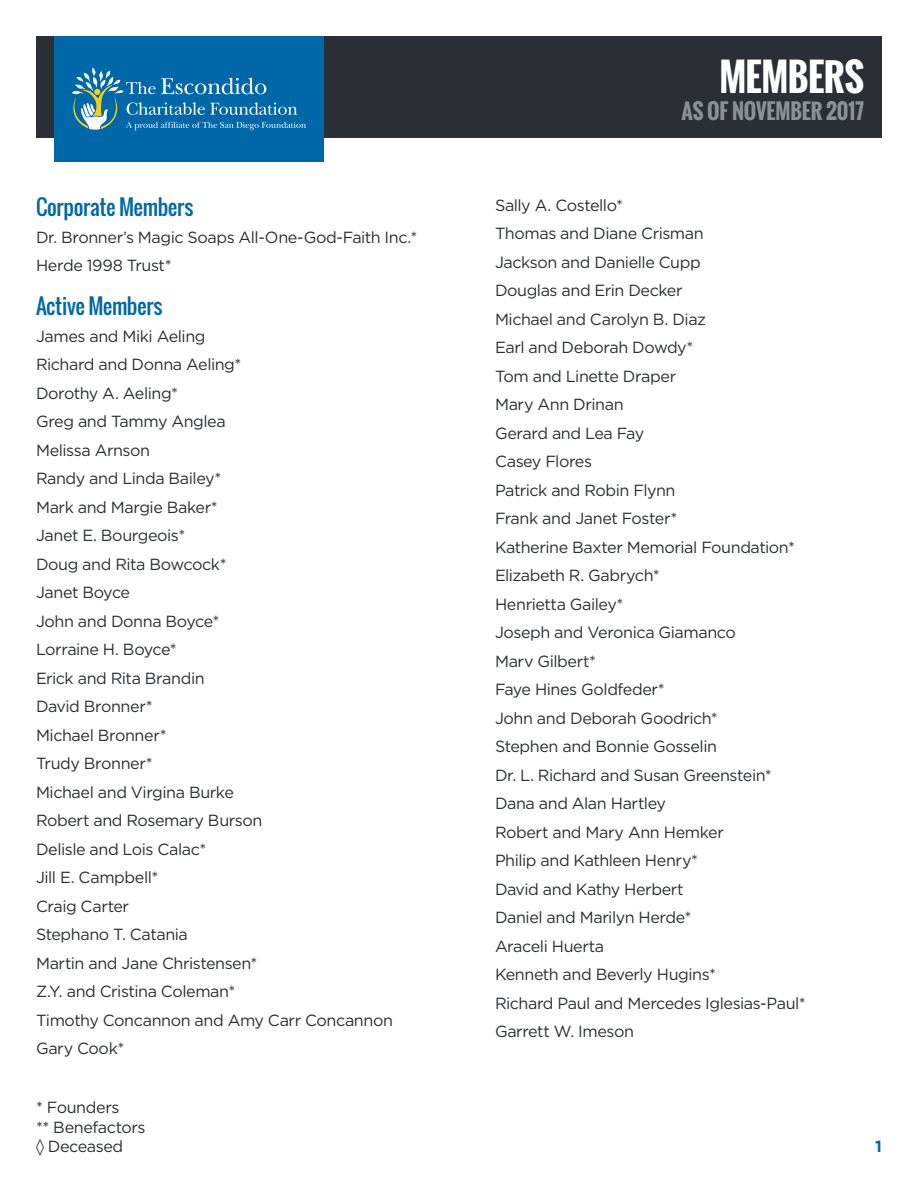
<style>
.page{position:relative;width:918px;height:1188px;background:#fff}
.page>*{position:absolute;margin:0;border:0;box-sizing:border-box;transform-origin:0 0}
.t1{font:700 37.5px "Oswald";letter-spacing:-.01em;color:#fff}
.One-Sheet_-_H2{font:21px "Oswald";letter-spacing:-.02em;color:#0068a9}
.t2{font:700 21px "Oswald";letter-spacing:-.005em;color:#899294}
.One-Sheet_-_C_-_Body{font:16.2px/19.5px "Gotham";letter-spacing:-.025em;color:#2b2e34}
.One-Sheet_-_C_-_Page{font:700 16.2px "Gotham";color:#0068a9}
</style>
<div class="page">
<div style="left:36px;top:36px;width:846px;height:102px;background:#2b2e34"></div>
<div style="left:54px;top:36px;width:270px;height:126px;background:#0068a9"></div>
<svg style="left:72px;top:68px;width:234px;height:62px"></svg>
<p class="One-Sheet_-_H2" style="left:36px;top:191px;width:159px">Corporate Members</p>
<p class="One-Sheet_-_C_-_Body" style="left:36px;top:227px;width:383px">Dr. Bronner’s Magic Soaps All-One-God-Faith Inc.*</p>
<p class="One-Sheet_-_C_-_Body" style="left:36px;top:255px;width:137px">Herde 1998 Trust*</p>
<p class="One-Sheet_-_H2" style="left:36px;top:290px;width:128px">Active Members</p>
<p class="One-Sheet_-_C_-_Body" style="left:36px;top:326px;width:171px">James and Miki Aeling</p>
<p class="One-Sheet_-_C_-_Body" style="left:36px;top:354px;width:207px">Richard and Donna Aeling*</p>
<p class="One-Sheet_-_C_-_Body" style="left:36px;top:383px;width:144px">Dorothy A. Aeling*</p>
<p class="One-Sheet_-_C_-_Body" style="left:36px;top:411px;width:191px">Greg and Tammy Anglea</p>
<p class="One-Sheet_-_C_-_Body" style="left:36px;top:440px;width:116px">Melissa Arnson</p>
<p class="One-Sheet_-_C_-_Body" style="left:36px;top:468px;width:187px">Randy and Linda Bailey*</p>
<p class="One-Sheet_-_C_-_Body" style="left:36px;top:497px;width:183px">Mark and Margie Baker*</p>
<p class="One-Sheet_-_C_-_Body" style="left:36px;top:525px;width:151px">Janet E. Bourgeois*</p>
<p class="One-Sheet_-_C_-_Body" style="left:36px;top:554px;width:192px">Doug and Rita Bowcock*</p>
<p class="One-Sheet_-_C_-_Body" style="left:36px;top:582px;width:96px">Janet Boyce</p>
<p class="One-Sheet_-_C_-_Body" style="left:36px;top:611px;width:185px">John and Donna Boyce*</p>
<p class="One-Sheet_-_C_-_Body" style="left:36px;top:639px;width:142px">Lorraine H. Boyce*</p>
<p class="One-Sheet_-_C_-_Body" style="left:36px;top:668px;width:170px">Erick and Rita Brandin</p>
<p class="One-Sheet_-_C_-_Body" style="left:36px;top:696px;width:118px">David Bronner*</p>
<p class="One-Sheet_-_C_-_Body" style="left:36px;top:725px;width:132px">Michael Bronner*</p>
<p class="One-Sheet_-_C_-_Body" style="left:36px;top:753px;width:118px">Trudy Bronner*</p>
<p class="One-Sheet_-_C_-_Body" style="left:36px;top:782px;width:199px">Michael and Virgina Burke</p>
<p class="One-Sheet_-_C_-_Body" style="left:36px;top:810px;width:228px">Robert and Rosemary Burson</p>
<p class="One-Sheet_-_C_-_Body" style="left:36px;top:839px;width:172px">Delisle and Lois Calac*</p>
<p class="One-Sheet_-_C_-_Body" style="left:36px;top:867px;width:124px">Jill E. Campbell*</p>
<p class="One-Sheet_-_C_-_Body" style="left:36px;top:896px;width:95px">Craig Carter</p>
<p class="One-Sheet_-_C_-_Body" style="left:36px;top:924px;width:153px">Stephano T. Catania</p>
<p class="One-Sheet_-_C_-_Body" style="left:36px;top:953px;width:223px">Martin and Jane Christensen*</p>
<p class="One-Sheet_-_C_-_Body" style="left:36px;top:981px;width:201px">Z.Y. and Cristina Coleman*</p>
<p class="One-Sheet_-_C_-_Body" style="left:36px;top:1010px;width:359px">Timothy Concannon and Amy Carr Concannon</p>
<p class="One-Sheet_-_C_-_Body" style="left:36px;top:1038px;width:90px">Gary Cook*</p>
<p class="One-Sheet_-_C_-_Body" style="left:36px;top:1097px;width:111px">* Founders<br>** Benefactors ◊ Deceased</p>
<h1 class="t1" style="left:720px;top:49px;width:146px">MEMBERS</h1>
<p class="t2" style="left:681px;top:95px;width:184px">AS OF NOVEMBER 2017</p>
<p class="One-Sheet_-_C_-_Body" style="left:495px;top:195px;width:130px">Sally A. Costello*</p>
<p class="One-Sheet_-_C_-_Body" style="left:495px;top:224px;width:210px">Thomas and Diane Crisman</p>
<p class="One-Sheet_-_C_-_Body" style="left:495px;top:252px;width:207px">Jackson and Danielle Cupp</p>
<p class="One-Sheet_-_C_-_Body" style="left:495px;top:281px;width:189px">Douglas and Erin Decker</p>
<p class="One-Sheet_-_C_-_Body" style="left:495px;top:309px;width:213px">Michael and Carolyn B. Diaz</p>
<p class="One-Sheet_-_C_-_Body" style="left:495px;top:338px;width:200px">Earl and Deborah Dowdy*</p>
<p class="One-Sheet_-_C_-_Body" style="left:495px;top:366px;width:183px">Tom and Linette Draper</p>
<p class="One-Sheet_-_C_-_Body" style="left:495px;top:395px;width:130px">Mary Ann Drinan</p>
<p class="One-Sheet_-_C_-_Body" style="left:495px;top:423px;width:151px">Gerard and Lea Fay</p>
<p class="One-Sheet_-_C_-_Body" style="left:495px;top:452px;width:99px">Casey Flores</p>
<p class="One-Sheet_-_C_-_Body" style="left:495px;top:480px;width:182px">Patrick and Robin Flynn</p>
<p class="One-Sheet_-_C_-_Body" style="left:495px;top:509px;width:184px">Frank and Janet Foster*</p>
<p class="One-Sheet_-_C_-_Body" style="left:495px;top:537px;width:301px">Katherine Baxter Memorial Foundation*</p>
<p class="One-Sheet_-_C_-_Body" style="left:495px;top:566px;width:166px">Elizabeth R. Gabrych*</p>
<p class="One-Sheet_-_C_-_Body" style="left:495px;top:594px;width:130px">Henrietta Gailey*</p>
<p class="One-Sheet_-_C_-_Body" style="left:495px;top:623px;width:243px">Joseph and Veronica Giamanco</p>
<p class="One-Sheet_-_C_-_Body" style="left:495px;top:651px;width:103px">Marv Gilbert*</p>
<p class="One-Sheet_-_C_-_Body" style="left:495px;top:680px;width:171px">Faye Hines Goldfeder*</p>
<p class="One-Sheet_-_C_-_Body" style="left:495px;top:708px;width:224px">John and Deborah Goodrich*</p>
<p class="One-Sheet_-_C_-_Body" style="left:495px;top:737px;width:224px">Stephen and Bonnie Gosselin</p>
<p class="One-Sheet_-_C_-_Body" style="left:495px;top:765px;width:278px">Dr. L. Richard and Susan Greenstein*</p>
<p class="One-Sheet_-_C_-_Body" style="left:495px;top:794px;width:172px">Dana and Alan Hartley</p>
<p class="One-Sheet_-_C_-_Body" style="left:495px;top:822px;width:230px">Robert and Mary Ann Hemker</p>
<p class="One-Sheet_-_C_-_Body" style="left:495px;top:851px;width:205px">Philip and Kathleen Henry*</p>
<p class="One-Sheet_-_C_-_Body" style="left:495px;top:879px;width:190px">David and Kathy Herbert</p>
<p class="One-Sheet_-_C_-_Body" style="left:495px;top:908px;width:198px">Daniel and Marilyn Herde*</p>
<p class="One-Sheet_-_C_-_Body" style="left:495px;top:936px;width:111px">Araceli Huerta</p>
<p class="One-Sheet_-_C_-_Body" style="left:495px;top:965px;width:223px">Kenneth and Beverly Hugins*</p>
<p class="One-Sheet_-_C_-_Body" style="left:495px;top:993px;width:312px">Richard Paul and Mercedes Iglesias-Paul*</p>
<p class="One-Sheet_-_C_-_Body" style="left:495px;top:1022px;width:141px">Garrett W. Imeson</p>
<p class="One-Sheet_-_C_-_Page" style="left:875px;top:1136px;width:8px">1</p>
</div>
